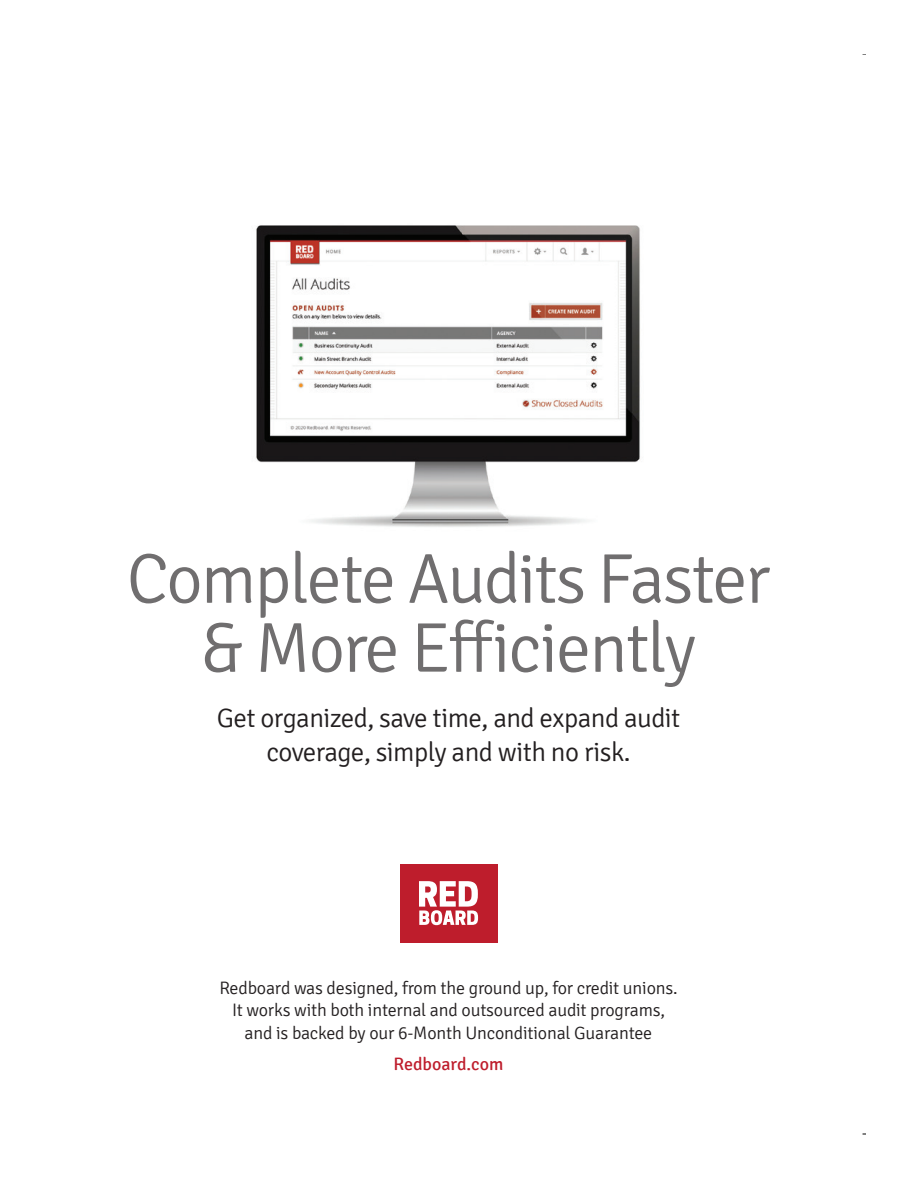
<style>
.page{position:relative;width:918px;height:1188px;background:#fff}
.page>*{position:absolute;margin:0;border:0;box-sizing:border-box;transform-origin:0 0}
.t1{font:300 70.5px/69px "Signika";letter-spacing:-.03em;color:#706e6f;text-align:center}
.t2{font:300 27px/34.5px "Signika";letter-spacing:-.02em;color:#231f20;text-align:center}
.t3{font:300 18px/22.5px "Signika";letter-spacing:-.01em;color:#231f20;text-align:center}
.t4{font:18px "Signika";color:#be1d2c}
</style>
<div class="page">
<div style="left:400px;top:864px;width:97px;height:78px;background:#be1d2c"></div>
<svg style="left:419px;top:881px;width:59px;height:44px"></svg>
<img style="left:256px;top:225px;width:384px;height:302px">
<p class="t1" style="left:127px;top:546px;width:645px">Complete Audits Faster &amp; More Efficiently</p>
<p class="t2" style="left:217px;top:701px;width:465px">Get organized, save time, and expand audit coverage, simply and with no risk.</p>
<p class="t3" style="left:219px;top:977px;width:460px">Redboard was designed, from the ground up, for credit unions.<br>It works with both internal and outsourced audit programs, and is backed by our 6-Month Unconditional Guarantee</p>
<p class="t4" style="left:394px;top:1054px;width:111px">Redboard.com</p>
</div>
